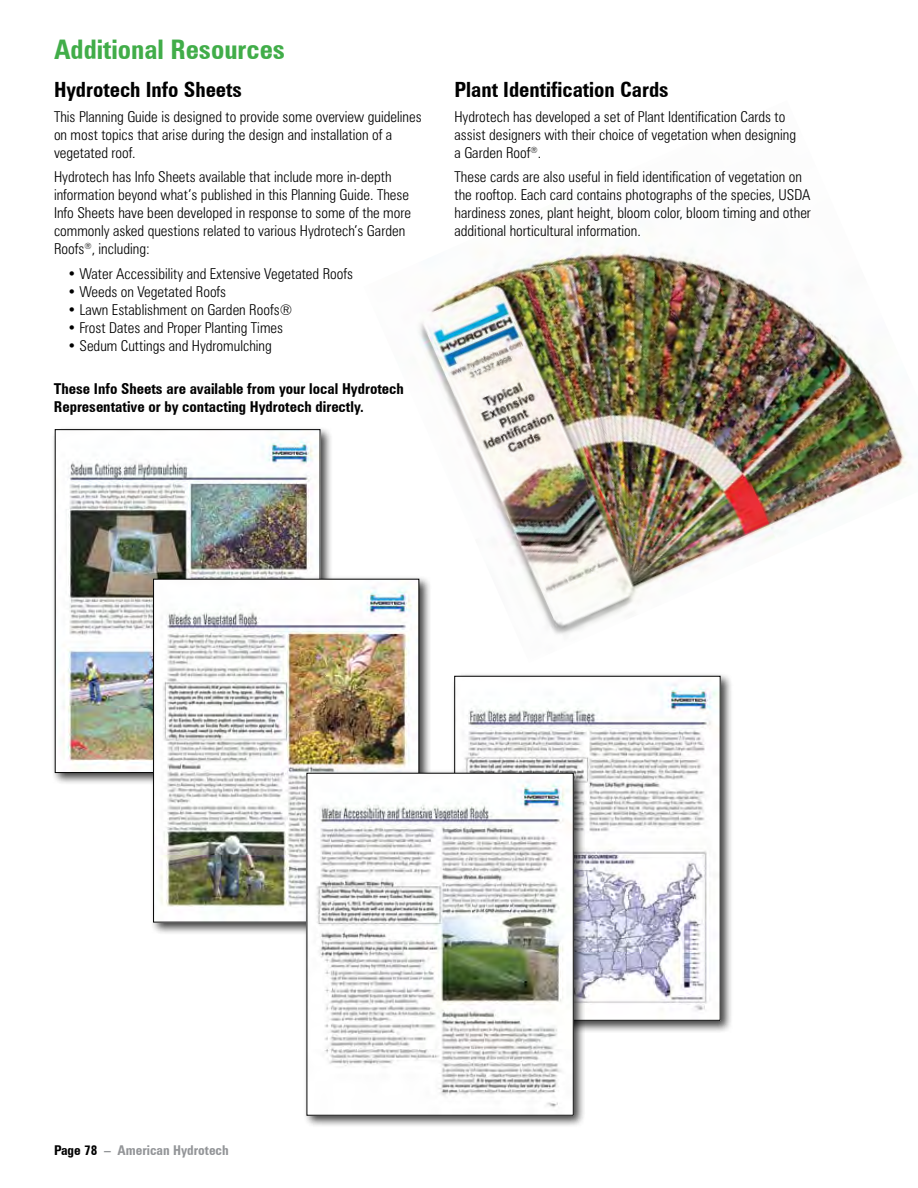
<style>
.page{position:relative;width:918px;height:1188px;background:#fff}
.page>*{position:absolute;margin:0;border:0;box-sizing:border-box;transform-origin:0 0}
.t1{font:700 condensed 27px "Zurich BT";color:#41ad49}
.t2{font:700 condensed 21px "Zurich BT";color:#000}
.t3{font:300 condensed 15px/18px "Zurich BT";color:#000}
.t4{font:700 condensed 15px/18px "Zurich BT";color:#000}
.t5{font:700 condensed 13.5px "Zurich BT";color:#939598}
.s1{color:#000}
</style>
<div class="page">
<img style="left:419px;top:247px;width:488px;height:388px">
<div style="left:52px;top:426px;width:281px;height:360px;background:#000;opacity:.75"></div>
<img style="left:57px;top:431px;width:261px;height:340px">
<div style="left:150px;top:576px;width:282px;height:359px;background:#000;opacity:.75"></div>
<img style="left:155px;top:581px;width:262px;height:339px">
<div style="left:153px;top:579px;width:266px;height:343px;border:1px solid #000"></div>
<div style="left:451px;top:673px;width:282px;height:360px;background:#000;opacity:.75"></div>
<img style="left:456px;top:678px;width:262px;height:341px">
<div style="left:303px;top:770px;width:283px;height:358px;background:#000;opacity:.75"></div>
<img style="left:309px;top:775px;width:262px;height:338px">
<h1 class="t1" style="left:54px;top:33px;width:233px">Additional Resources</h1>
<h2 class="t2" style="left:54px;top:77px;width:189px">Hydrotech Info Sheets</h2>
<p class="t3" style="left:54px;top:107px;width:369px">This Planning Guide is designed to provide some overview guidelines on most topics that arise during the design and installation of a vegetated roof.</p>
<p class="t3" style="left:54px;top:168px;width:359px">Hydrotech has Info Sheets available that include more in-depth information beyond what’s published in this Planning Guide. These Info Sheets have been developed in response to some of the more commonly asked questions related to various Hydrotech’s Garden Roofs<sup>®</sup>, including:</p>
<p class="t3" style="left:67px;top:265px;width:287px">• Water Accessibility and Extensive Vegetated Roofs</p>
<p class="t3" style="left:67px;top:283px;width:160px">• Weeds on Vegetated Roofs</p>
<p class="t3" style="left:67px;top:301px;width:226px">• Lawn Establishment on Garden Roofs®</p>
<p class="t3" style="left:67px;top:319px;width:217px">• Frost Dates and Proper Planting Times</p>
<p class="t3" style="left:67px;top:337px;width:206px">• Sedum Cuttings and Hydromulching</p>
<p class="t4" style="left:54px;top:380px;width:351px">These Info Sheets are available from your local Hydrotech<br>Representative or by contacting Hydrotech directly.</p>
<h2 class="t2" style="left:454px;top:77px;width:216px">Plant Identification Cards</h2>
<p class="t3" style="left:454px;top:107px;width:343px">Hydrotech has developed a set of Plant Identification Cards to assist designers with their choice of vegetation when designing a Garden Roof<sup>®</sup>.</p>
<p class="t3" style="left:454px;top:168px;width:358px">These cards are also useful in field identification of vegetation on the rooftop. Each card contains photographs of the species, USDA hardiness zones, plant height, bloom color, bloom timing and other additional horticultural information.</p>
<p class="t5" style="left:54px;top:1142px;width:176px"><span class="s1">Page 78</span> – American Hydrotech</p>
</div>
